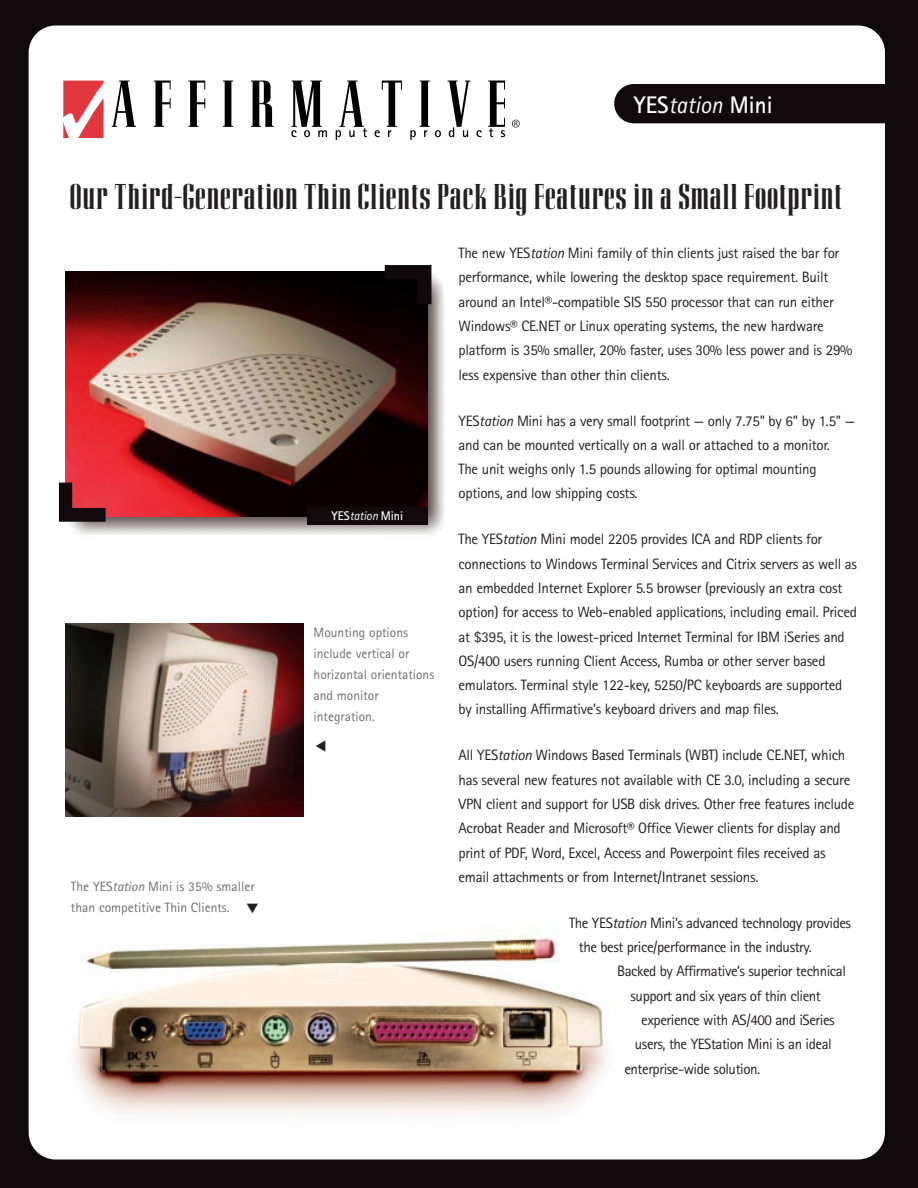
<style>
.page{position:relative;width:918px;height:1188px;background:#110a0c}
.page>*{position:absolute;margin:0;border:0;box-sizing:border-box;transform-origin:0 0}
.t1{font:37.5px "Corvinus Skyline ICG";color:#231f20}
.t2{font:700 24px "Rotis Sans Serif";color:#fff;scale:.95 1}
.t3{font:15px/24.3px "Rotis Sans Serif";letter-spacing:-.02em;color:#231f20}
.t4{font:13.5px/21px "Rotis Sans Serif";color:#6c6d70}
.t5{font:700 12.6px "Rotis Sans Serif";color:#fff;scale:.95 1}
.s1{font-weight:400;font-style:italic}
.s2{font-style:italic}
.s3{color:#231f20}
</style>
<div class="page">
<div style="left:29px;top:26px;width:856px;height:1134px;background:#fff;border-radius:27px"></div>
<img style="left:73px;top:934px;width:534px;height:181px">
<img style="left:70px;top:273px;width:375px;height:262px">
<svg style="left:63px;top:81px;width:40px;height:57px"></svg>
<svg style="left:477px;top:130px;width:5px;height:7px"></svg>
<svg style="left:112px;top:81px;width:24px;height:46px"></svg>
<svg style="left:154px;top:81px;width:17px;height:46px"></svg>
<svg style="left:188px;top:81px;width:17px;height:46px"></svg>
<svg style="left:223px;top:81px;width:10px;height:46px"></svg>
<svg style="left:251px;top:81px;width:23px;height:46px"></svg>
<svg style="left:291px;top:81px;width:36px;height:56px"></svg>
<svg style="left:336px;top:81px;width:31px;height:59px"></svg>
<svg style="left:375px;top:81px;width:27px;height:56px"></svg>
<svg style="left:410px;top:81px;width:31px;height:59px"></svg>
<svg style="left:448px;top:81px;width:22px;height:56px"></svg>
<svg style="left:488px;top:81px;width:17px;height:56px"></svg>
<svg style="left:512px;top:120px;width:8px;height:7px"></svg>
<div style="left:614px;top:84px;width:271px;height:39px;background:#110a0c"></div>
<img style="left:66px;top:272px;width:361px;height:245px">
<img style="left:66px;top:624px;width:238px;height:193px">
<svg style="left:385px;top:265px;width:46px;height:39px"></svg>
<svg style="left:59px;top:483px;width:47px;height:39px"></svg>
<div style="left:307px;top:507px;width:121px;height:18px;background:#110a0c"></div>
<h2 class="t2" style="left:634px;top:96px;width:147px">YES<span class="s1">tation</span> Mini</h2>
<h1 class="t1" style="left:69px;top:182px;width:774px">Our Third-Generation Thin Clients Pack Big Features in a Small Footprint</h1>
<p class="t4" style="left:71px;top:877px;width:189px">The YES<span class="s2">tation</span> Mini is 35% smaller than competitive Thin Clients. <span class="s3">▼</span></p>
<p class="t5" style="left:332px;top:511px;width:77px">YES<span class="s1">tation</span> Mini</p>
<p class="t4" style="left:314px;top:623px;width:122px">Mounting options include vertical or horizontal orientations and monitor integration.</p>
<p class="t3" style="left:459px;top:242px;width:395px">The new YES<span class="s2">tation</span> Mini family of thin clients just raised the bar for performance, while lowering the desktop space requirement. Built around an Intel®-compatible SIS 550 processor that can run either Windows® CE.NET or Linux operating systems, the new hardware platform is 35% smaller, 20% faster, uses 30% less power and is 29% less expensive than other thin clients.</p>
<p class="t3" style="left:459px;top:410px;width:398px">YES<span class="s2">tation</span> Mini has a very small footprint — only 7.75" by 6" by 1.5" — and can be mounted vertically on a wall or attached to a monitor.<br>The unit weighs only 1.5 pounds allowing for optimal mounting options, and low shipping costs.</p>
<p class="t3" style="left:459px;top:529px;width:400px">The YES<span class="s2">tation</span> Mini model 2205 provides ICA and RDP clients for connections to Windows Terminal Services and Citrix servers as well as an embedded Internet Explorer 5.5 browser (previously an extra cost option) for access to Web-enabled applications, including email. Priced at $395, it is the lowest-priced Internet Terminal for IBM iSeries and OS/400 users running Client Access, Rumba or other server based emulators. Terminal style 122-key, 5250/PC keyboards are supported by installing Affirmative’s keyboard drivers and map files.</p>
<p class="t3" style="left:459px;top:745px;width:397px">All YES<span class="s2">tation</span> Windows Based Terminals (WBT) include CE.NET, which has several new features not available with CE 3.0, including a secure VPN client and support for USB disk drives. Other free features include Acrobat Reader and Microsoft® Office Viewer clients for display and print of PDF, Word, Excel, Access and Powerpoint files received as email attachments or from Internet/Intranet sessions.</p>
<p class="t3" style="left:579px;top:912px;width:274px;text-indent:-10px">The YES<span class="s2">tation</span> Mini’s advanced technology provides the best price/performance in the industry.</p>
<p class="t3" style="left:631px;top:961px;width:217px;text-indent:-13px">Backed by Affirmative’s superior technical support and six years of thin client</p>
<p class="t3" style="left:641px;top:1009px;width:195px">experience with AS/400 and iSeries</p>
<p class="t3" style="left:635px;top:1034px;width:198px">users, the YEStation Mini is an ideal</p>
<p class="t3" style="left:624px;top:1058px;width:137px">enterprise-wide solution.</p>
</div>
